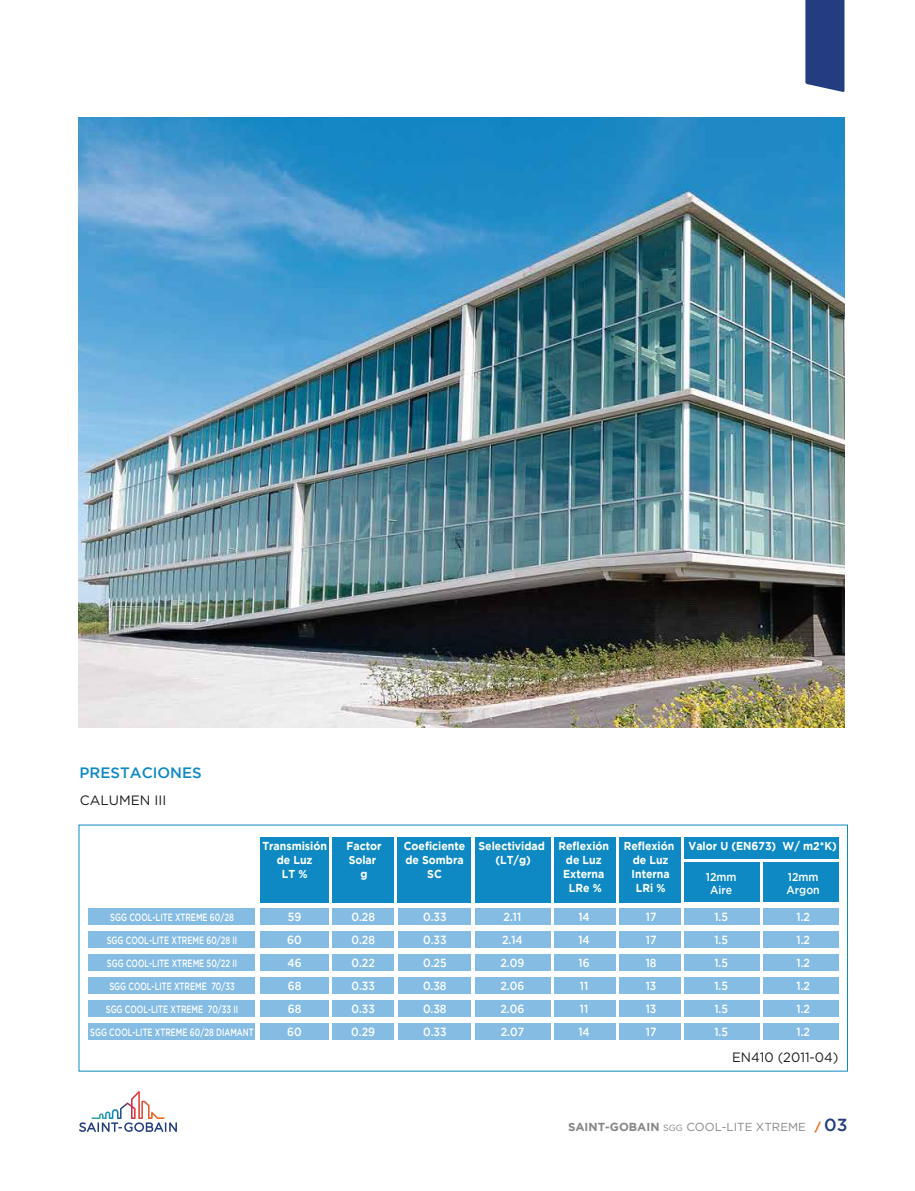
<style>
.page{position:relative;width:915px;height:1191px;background:#fff}
.page>*{position:absolute;margin:0;border:0;box-sizing:border-box;transform-origin:0 0}
.t1{font:500 15px "Gotham";color:#0e89c4}
.t2{font:13.5px "Gotham";color:#1c1c1a;scale:.96 1}
.t3{font:13.5px "Gotham";color:#1c1c1a}
.t4{font:500 11.85px/23px "Gotham";color:#fff;text-align:justify;scale:.89 1}
.t5{font:700 11.55px/13.8px "Gotham";color:#fff;text-align:center;scale:.91 1}
.t6{font:11.55px "Gotham";color:#868787}
.t7{font:500 11.55px/13.5px "Gotham";color:#fff;text-align:center;scale:.91 1}
.t8{font:500 10.5px/23px "Gotham";color:#fff;text-align:center;scale:.72 1}
.s1{font-weight:700}
.s2{font-size:9px}
.s3{font-weight:700;color:#e76417}
.s4{font-weight:500;font-size:17.4px;color:#233d80}
</style>
<div class="page">
<svg style="left:805px;top:0;width:39px;height:92px;background:#2e4786"></svg>
<svg style="left:79px;top:1091px;width:98px;height:40px"></svg>
<img style="left:79px;top:118px;width:765px;height:609px">
<div style="left:260px;top:836px;width:68px;height:66px;background:#0e89c4"></div>
<div style="left:332px;top:836px;width:62px;height:66px;background:#0e89c4"></div>
<div style="left:398px;top:836px;width:73px;height:66px;background:#0e89c4"></div>
<div style="left:475px;top:836px;width:75px;height:66px;background:#0e89c4"></div>
<div style="left:553px;top:836px;width:62px;height:66px;background:#0e89c4"></div>
<div style="left:619px;top:836px;width:61px;height:66px;background:#0e89c4"></div>
<div style="left:684px;top:862px;width:75px;height:40px;background:#0e89c4"></div>
<div style="left:684px;top:836px;width:154px;height:22px;background:#0e89c4"></div>
<div style="left:260px;top:908px;width:68px;height:17px;background:#85bce4"></div>
<div style="left:332px;top:908px;width:62px;height:17px;background:#85bce4"></div>
<div style="left:398px;top:908px;width:73px;height:17px;background:#85bce4"></div>
<div style="left:475px;top:908px;width:75px;height:17px;background:#85bce4"></div>
<div style="left:553px;top:908px;width:62px;height:17px;background:#85bce4"></div>
<div style="left:619px;top:908px;width:61px;height:17px;background:#85bce4"></div>
<div style="left:684px;top:908px;width:75px;height:17px;background:#85bce4"></div>
<div style="left:88px;top:908px;width:167px;height:17px;background:#85bce4"></div>
<div style="left:260px;top:931px;width:68px;height:17px;background:#85bce4"></div>
<div style="left:332px;top:931px;width:62px;height:17px;background:#85bce4"></div>
<div style="left:398px;top:931px;width:73px;height:17px;background:#85bce4"></div>
<div style="left:475px;top:931px;width:75px;height:17px;background:#85bce4"></div>
<div style="left:553px;top:931px;width:62px;height:17px;background:#85bce4"></div>
<div style="left:619px;top:931px;width:61px;height:17px;background:#85bce4"></div>
<div style="left:684px;top:931px;width:75px;height:17px;background:#85bce4"></div>
<div style="left:88px;top:931px;width:167px;height:17px;background:#85bce4"></div>
<div style="left:260px;top:954px;width:68px;height:17px;background:#85bce4"></div>
<div style="left:332px;top:954px;width:62px;height:17px;background:#85bce4"></div>
<div style="left:398px;top:954px;width:73px;height:17px;background:#85bce4"></div>
<div style="left:475px;top:954px;width:75px;height:17px;background:#85bce4"></div>
<div style="left:553px;top:954px;width:62px;height:17px;background:#85bce4"></div>
<div style="left:619px;top:954px;width:61px;height:17px;background:#85bce4"></div>
<div style="left:684px;top:954px;width:75px;height:17px;background:#85bce4"></div>
<div style="left:88px;top:954px;width:167px;height:17px;background:#85bce4"></div>
<div style="left:260px;top:977px;width:68px;height:17px;background:#85bce4"></div>
<div style="left:332px;top:977px;width:62px;height:17px;background:#85bce4"></div>
<div style="left:398px;top:977px;width:73px;height:17px;background:#85bce4"></div>
<div style="left:475px;top:977px;width:75px;height:17px;background:#85bce4"></div>
<div style="left:553px;top:977px;width:62px;height:17px;background:#85bce4"></div>
<div style="left:619px;top:977px;width:61px;height:17px;background:#85bce4"></div>
<div style="left:684px;top:977px;width:75px;height:17px;background:#85bce4"></div>
<div style="left:88px;top:977px;width:167px;height:17px;background:#85bce4"></div>
<div style="left:260px;top:1000px;width:68px;height:17px;background:#85bce4"></div>
<div style="left:332px;top:1000px;width:62px;height:17px;background:#85bce4"></div>
<div style="left:398px;top:1000px;width:73px;height:17px;background:#85bce4"></div>
<div style="left:475px;top:1000px;width:75px;height:17px;background:#85bce4"></div>
<div style="left:553px;top:1000px;width:62px;height:17px;background:#85bce4"></div>
<div style="left:619px;top:1000px;width:61px;height:17px;background:#85bce4"></div>
<div style="left:684px;top:1000px;width:75px;height:17px;background:#85bce4"></div>
<div style="left:88px;top:1000px;width:167px;height:17px;background:#85bce4"></div>
<div style="left:260px;top:1023px;width:68px;height:17px;background:#85bce4"></div>
<div style="left:332px;top:1023px;width:62px;height:17px;background:#85bce4"></div>
<div style="left:398px;top:1023px;width:73px;height:17px;background:#85bce4"></div>
<div style="left:475px;top:1023px;width:75px;height:17px;background:#85bce4"></div>
<div style="left:553px;top:1023px;width:62px;height:17px;background:#85bce4"></div>
<div style="left:619px;top:1023px;width:61px;height:17px;background:#85bce4"></div>
<div style="left:684px;top:1023px;width:75px;height:17px;background:#85bce4"></div>
<div style="left:88px;top:1023px;width:167px;height:17px;background:#85bce4"></div>
<div style="left:763px;top:862px;width:75px;height:40px;background:#0e89c4"></div>
<div style="left:763px;top:908px;width:75px;height:17px;background:#85bce4"></div>
<div style="left:763px;top:931px;width:75px;height:17px;background:#85bce4"></div>
<div style="left:763px;top:954px;width:75px;height:17px;background:#85bce4"></div>
<div style="left:763px;top:977px;width:75px;height:17px;background:#85bce4"></div>
<div style="left:763px;top:1000px;width:75px;height:17px;background:#85bce4"></div>
<div style="left:763px;top:1023px;width:75px;height:17px;background:#85bce4"></div>
<h1 class="t1" style="left:79px;top:764px;width:124px">PRESTACIONES</h1>
<p class="t3" style="left:80px;top:793px;width:88px">CALUMEN III</p>
<p class="t8" style="left:90px;top:905px;width:229px">SGG COOL-LITE XTREME 60/28<br>SGG COOL-LITE XTREME 60/28 II<br>SGG COOL-LITE XTREME 50/22 II<br>SGG COOL-LITE XTREME 70/33<br>SGG COOL-LITE XTREME 70/33 II<br>SGG COOL-LITE XTREME 60/28 DIAMANT</p>
<p class="t5" style="left:262px;top:838px;width:72px">Transmisión de Luz<br>LT %</p>
<p class="t5" style="left:346px;top:838px;width:40px">Factor<br>Solar g</p>
<p class="t5" style="left:403px;top:838px;width:69px">Coeficiente de Sombra<br>SC</p>
<p class="t5" style="left:478px;top:838px;width:74px">Selectividad (LT/g)</p>
<p class="t5" style="left:558px;top:838px;width:57px">Reflexión de Luz<br>Externa<br>LRe %</p>
<p class="t5" style="left:623px;top:838px;width:57px">Reflexión de Luz<br>Interna<br>LRi %</p>
<p class="t5" style="left:688px;top:838px;width:164px">Valor U (EN673) W/ m2*K)</p>
<p class="t7" style="left:705px;top:870px;width:35px">12mm<br>Aire</p>
<p class="t4" style="left:714px;top:905px;width:17px">1.5<br>1.5<br>1.5<br>1.5<br>1.5<br>1.5</p>
<p class="t4" style="left:796px;top:905px;width:17px">1.2<br>1.2<br>1.2<br>1.2<br>1.2<br>1.2</p>
<p class="t7" style="left:786px;top:870px;width:38px;text-align:left">12mm<br>Argon</p>
<p class="t4" style="left:287px;top:905px;width:18px">59<br>60<br>46<br>68<br>68<br>60</p>
<p class="t4" style="left:351px;top:905px;width:28px">0.28<br>0.28<br>0.22<br>0.33<br>0.33<br>0.29</p>
<p class="t4" style="left:423px;top:905px;width:28px">0.33<br>0.33<br>0.25<br>0.38<br>0.38<br>0.33</p>
<p class="t4" style="left:500px;top:905px;width:28px;text-align:left">2.11<br>2.14<br>2.09<br>2.06<br>2.06<br>2.07</p>
<p class="t4" style="left:578px;top:905px;width:14px;text-align:left">14<br>14<br>16<br>11<br>11<br>14</p>
<p class="t4" style="left:645px;top:905px;width:14px">17<br>17<br>18<br>13<br>13<br>17</p>
<p class="t2" style="left:732px;top:1049px;width:112px">EN410 (2011-04)</p>
<p class="t6" style="left:568px;top:1120px;width:281px"><span class="s1">SAINT-GOBAIN</span> <span class="s2">SGG</span> COOL-LITE XTREME <span class="s3">/</span> <span class="s4">03</span></p>
</div>
